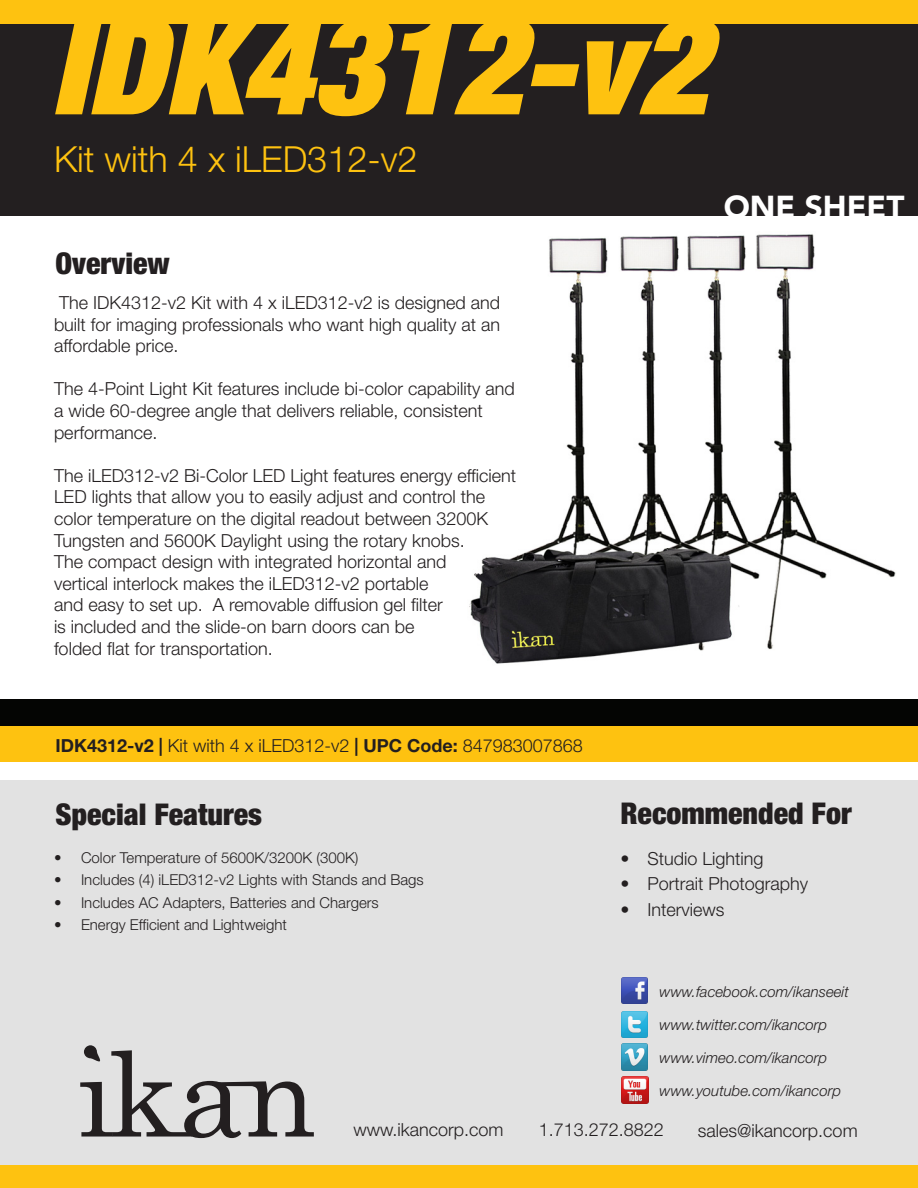
<style>
.page{position:relative;width:918px;height:1188px;background:#fff}
.page>*{position:absolute;margin:0;border:0;box-sizing:border-box;transform-origin:0 0}
.t1{font:italic 900 condensed 135px "Helvetica Neue LT Std";color:#fec210}
.t2{font:300 36px "Helvetica Neue LT Std";color:#fec210}
.t3{font:900 31.5px "Avenir LT Std";color:#fff}
.t4{font:900 condensed 30px "Helvetica Neue LT Std";color:#231f20}
.t5{font:300 18px/21.6px "Helvetica Neue LT Std";color:#231f20}
.t6{font:300 15px "Helvetica Neue LT Std";color:#231f20}
.t7{font:italic 300 15px "Helvetica Neue LT Std";color:#231f20}
.s1{font-weight:700}
</style>
<div class="page">
<div style="left:0;top:780px;width:918px;height:408px;background:#e2e2e2"></div>
<svg style="left:80px;top:1045px;width:234px;height:93px"></svg>
<div style="left:0;top:0;width:918px;height:216px;background:#231f20"></div>
<img style="left:469px;top:234px;width:427px;height:430px">
<div style="left:0;top:0;width:918px;height:24px;background:#fec210"></div>
<div style="left:0;top:724px;width:918px;height:38px;background:#fec210"></div>
<div style="left:0;top:699px;width:918px;height:27px;background:#040503"></div>
<div style="left:0;top:1165px;width:918px;height:23px;background:#fec210"></div>
<img style="left:621px;top:977px;width:27px;height:27px">
<img style="left:621px;top:1011px;width:27px;height:27px">
<img style="left:621px;top:1043px;width:27px;height:28px">
<img style="left:621px;top:1076px;width:28px;height:28px">
<p class="t1" style="left:51px;top:-20px;width:657px">IDK4312-v2</p>
<p class="t2" style="left:54px;top:137px;width:365px">Kit with 4 x iLED312-v2</p>
<p class="t4" style="left:56px;top:245px;width:116px">Overview</p>
<p class="t5" style="left:54px;top:291px;width:448px;text-align:justify">The IDK4312-v2 Kit with 4 x iLED312-v2 is designed and built for imaging professionals who want high quality at an affordable price.</p>
<p class="t5" style="left:54px;top:378px;width:462px">The 4-Point Light Kit features include bi-color capability and a wide 60-degree angle that delivers reliable, consistent performance.</p>
<p class="t5" style="left:54px;top:464px;width:464px">The iLED312-v2 Bi-Color LED Light features energy efficient LED lights that allow you to easily adjust and control the color temperature on the digital readout between 3200K Tungsten and 5600K Daylight using the rotary knobs.<br>The compact design with integrated horizontal and<br>vertical interlock makes the iLED312-v2 portable<br>and easy to set up. A removable diffusion gel filter<br>is included and the slide-on barn doors can be<br>folded flat for transportation.</p>
<p class="t5" style="left:55px;top:734px;width:529px"><span class="s1">IDK4312-v2 |</span> Kit with 4 x iLED312-v2 <span class="s1">| UPC Code:</span> 847983007868</p>
<p class="t4" style="left:56px;top:796px;width:208px">Special Features</p>
<p class="t6" style="left:54px;top:848px;width:306px">• Color Temperature of 5600K/3200K (300K)</p>
<p class="t6" style="left:54px;top:871px;width:371px">• Includes (4) iLED312-v2 Lights with Stands and Bags</p>
<p class="t6" style="left:54px;top:893px;width:326px">• Includes AC Adapters, Batteries and Chargers</p>
<p class="t6" style="left:54px;top:916px;width:234px">• Energy Efficient and Lightweight</p>
<p class="t3" style="left:724px;top:187px;width:182px">ONE SHEET</p>
<p class="t4" style="left:620px;top:794px;width:233px">Recommended For</p>
<p class="t5" style="left:620px;top:847px;width:145px">• Studio Lighting</p>
<p class="t5" style="left:620px;top:873px;width:189px">• Portrait Photography</p>
<p class="t5" style="left:620px;top:898px;width:106px">• Interviews</p>
<p class="t7" style="left:660px;top:983px;width:191px">www.facebook.com/ikanseeit</p>
<p class="t7" style="left:660px;top:1016px;width:169px">www.twitter.com/ikancorp</p>
<p class="t7" style="left:660px;top:1049px;width:169px">www.vimeo.com/ikancorp</p>
<p class="t7" style="left:660px;top:1082px;width:183px">www.youtube.com/ikancorp</p>
<p class="t5" style="left:353px;top:1118px;width:152px">www.ikancorp.com</p>
<p class="t5" style="left:539px;top:1119px;width:127px">1.713.272.8822</p>
<p class="t5" style="left:698px;top:1119px;width:161px">sales@ikancorp.com</p>
</div>
